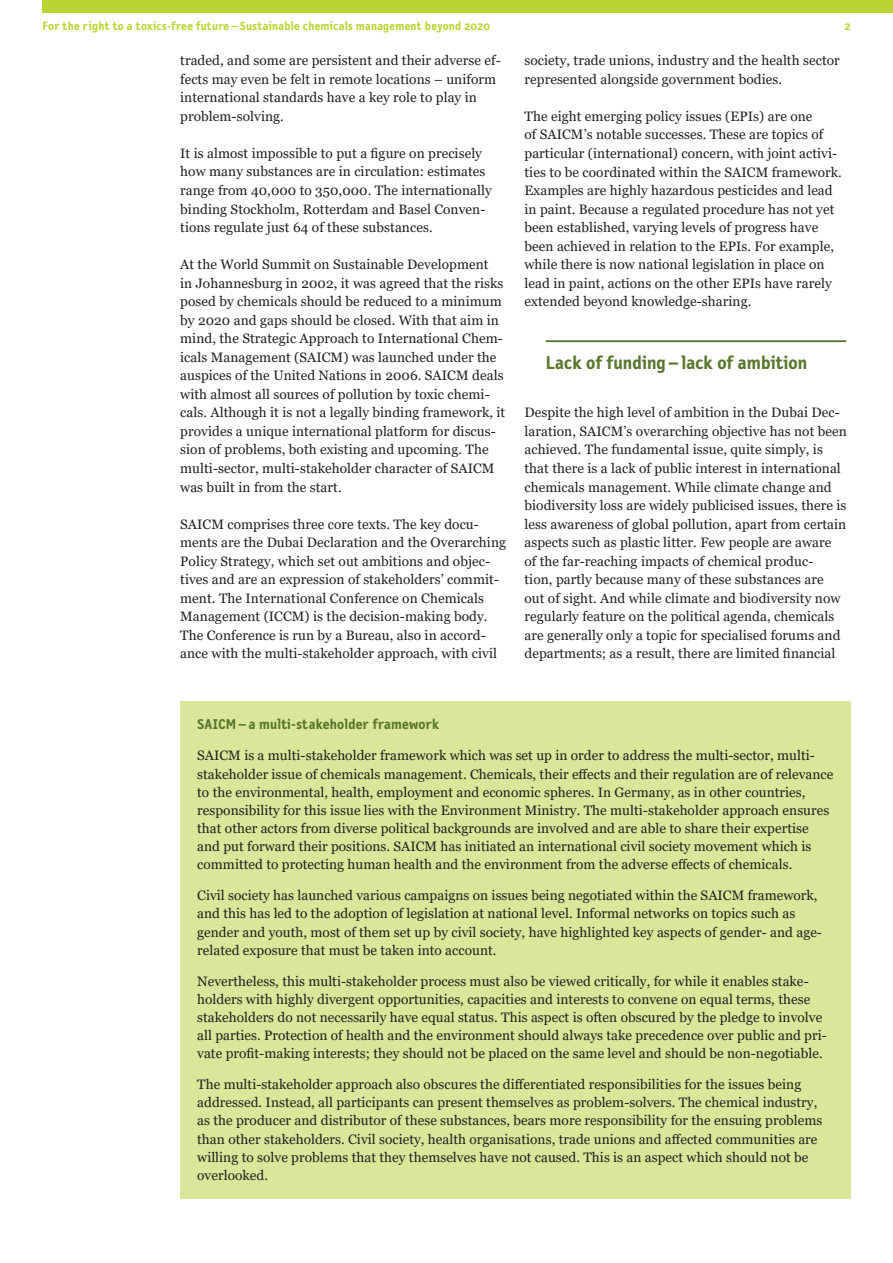
<style>
.page{position:relative;width:893px;height:1263px;background:#fff}
.page>*{position:absolute;margin:0;border:0;box-sizing:border-box;transform-origin:0 0}
.t1{font:700 18.75px "Letter Gothic Text OT";letter-spacing:.005em;color:#58762d}
.t2{font:700 14.4px "Letter Gothic Text OT";letter-spacing:.015em;color:#58762d}
.t3{font:13.65px/18.6px "Georgia";letter-spacing:.005em;color:#231f20}
.t4{font:700 12px "Letter Gothic Text OT";letter-spacing:.02em;color:#bad432}
</style>
<div class="page">
<div style="left:43px;top:0;width:850px;height:13px;background:#bad432"></div>
<hr style="left:546px;top:340px;width:300px;height:2px;background:#58762d">
<div style="left:180px;top:701px;width:670px;height:498px;background:#dae699"></div>
<p class="t4" style="left:43px;top:18px;width:449px">For the right to a toxics-free future – Sustainable chemicals management beyond 2020</p>
<p class="t4" style="left:845px;top:18px;width:7px">2</p>
<p class="t3" style="left:180px;top:52px;width:322px">traded, and some are persistent and their adverse ef&shy;fects may even be felt in remote locations – uniform international standards have a key role to play in problem-solving.</p>
<p class="t3" style="left:180px;top:144px;width:313px">It is almost impossible to put a figure on precisely how many substances are in circulation: estimates range from 40,000 to 350,000. The internationally binding Stockholm, Rotterdam and Basel Conven&shy;tions regulate just 64 of these substances.</p>
<p class="t3" style="left:180px;top:255px;width:327px">At the World Summit on Sustainable Development<br>in Johannesburg in 2002, it was agreed that the risks posed by chemicals should be reduced to a minimum by 2020 and gaps should be closed. With that aim in mind, the Strategic Approach to International Chem&shy;icals Management (SAICM) was launched under the auspices of the United Nations in 2006. SAICM deals with almost all sources of pollution by toxic chemi&shy;cals. Although it is not a legally binding framework, it provides a unique international platform for discus&shy;sion of problems, both existing and upcoming. The multi-sector, multi-stakeholder character of SAICM was built in from the start.</p>
<p class="t3" style="left:180px;top:515px;width:327px">SAICM comprises three core texts. The key docu&shy;ments are the Dubai Declaration and the Overarching Policy Strategy, which set out ambitions and objec&shy;tives and are an expression of stakeholders’ commit&shy;ment. The International Conference on Chemicals Management (ICCM) is the decision-making body.<br>The Conference is run by a Bureau, also in accord&shy;ance with the multi-stakeholder approach, with civil</p>
<p class="t3" style="left:524px;top:52px;width:317px">society, trade unions, industry and the health sector represented alongside government bodies.</p>
<p class="t3" style="left:524px;top:107px;width:319px">The eight emerging policy issues (EPIs) are one<br>of SAICM’s notable successes. These are topics of particular (international) concern, with joint activi&shy;ties to be coordinated within the SAICM framework.<br>Examples are highly hazardous pesticides and lead in paint. Because a regulated procedure has not yet been established, varying levels of progress have been achieved in relation to the EPIs. For example, while there is now national legislation in place on lead in paint, actions on the other EPIs have rarely extended beyond knowledge-sharing.</p>
<h1 class="t1" style="left:546px;top:351px;width:263px">Lack of funding – lack of ambition</h1>
<p class="t3" style="left:524px;top:404px;width:324px">Despite the high level of ambition in the Dubai Dec&shy;laration, SAICM’s overarching objective has not been achieved. The fundamental issue, quite simply, is that there is a lack of public interest in international chemicals management. While climate change and biodiversity loss are widely publicised issues, there is less awareness of global pollution, apart from certain aspects such as plastic litter. Few people are aware<br>of the far-reaching impacts of chemical produc-<br>tion, partly because many of these substances are out of sight. And while climate and biodiversity now regularly feature on the political agenda, chemicals are generally only a topic for specialised forums and departments; as a result, there are limited financial</p>
<p class="t2" style="left:197px;top:716px;width:244px">SAICM – a multi-stakeholder framework</p>
<p class="t3" style="left:197px;top:747px;width:638px;line-height:18.1px">SAICM is a multi-stakeholder framework which was set up in order to address the multi-sector, multi&shy;stakeholder issue of chemicals management. Chemicals, their effects and their regulation are of relevance to the environmental, health, employment and economic spheres. In Germany, as in other countries, responsibility for this issue lies with the Environment Ministry. The multi-stakeholder approach ensures that other actors from diverse political backgrounds are involved and are able to share their expertise and put forward their positions. SAICM has initiated an international civil society movement which is committed to protecting human health and the environment from the adverse effects of chemicals.</p>
<p class="t3" style="left:197px;top:887px;width:626px;line-height:18.1px">Civil society has launched various campaigns on issues being negotiated within the SAICM framework, and this has led to the adoption of legislation at national level. Informal networks on topics such as gender and youth, most of them set up by civil society, have highlighted key aspects of gender- and age&shy;related exposure that must be taken into account.</p>
<p class="t3" style="left:197px;top:972px;width:631px;line-height:18.1px">Nevertheless, this multi-stakeholder process must also be viewed critically, for while it enables stake&shy;holders with highly divergent opportunities, capacities and interests to convene on equal terms, these stakeholders do not necessarily have equal status. This aspect is often obscured by the pledge to involve all parties. Protection of health and the environment should always take precedence over public and pri&shy;vate profit-making interests; they should not be placed on the same level and should be non-negotiable.</p>
<p class="t3" style="left:197px;top:1075px;width:627px;line-height:18.1px">The multi-stakeholder approach also obscures the differentiated responsibilities for the issues being addressed. Instead, all participants can present themselves as problem-solvers. The chemical industry, as the producer and distributor of these substances, bears more responsibility for the ensuing problems than other stakeholders. Civil society, health organisations, trade unions and affected communities are willing to solve problems that they themselves have not caused. This is an aspect which should not be overlooked.</p>
</div>
